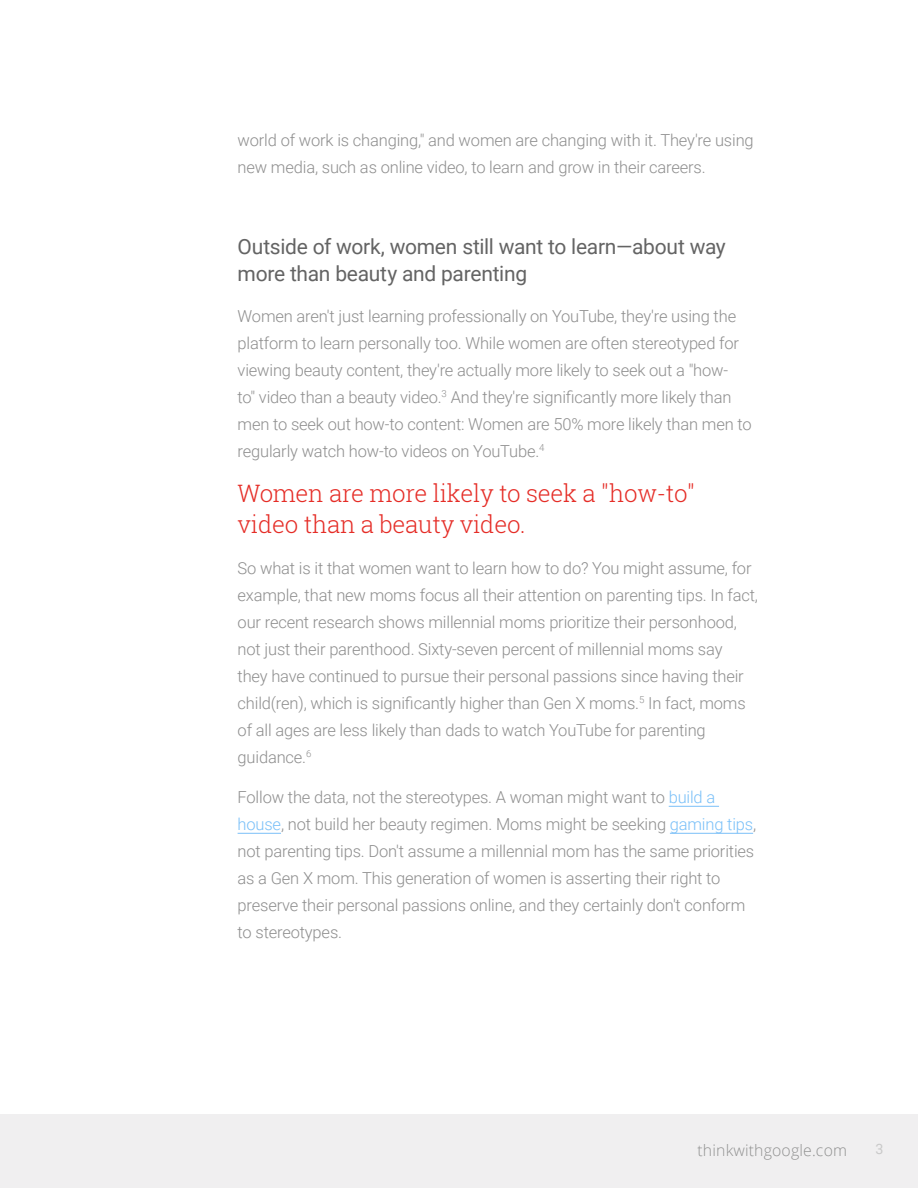
<style>
.page{position:relative;width:918px;height:1188px;background:#fff}
.page>*{position:absolute;margin:0;border:0;box-sizing:border-box;transform-origin:0 0}
.t1{font:300 24px/31.5px "Roboto Slab";letter-spacing:-.01em;color:#e52d27}
.t2{font:21px/27px "Roboto";letter-spacing:-.015em;color:#646464}
.t3{font:300 16.5px/27px "Roboto";letter-spacing:-.01em;color:#8e8e8e}
.t4{font:300 15.75px "Open Sans";letter-spacing:.01em;color:#666766}
.t5{font:14.25px "Roboto";color:#c9c9c9}
.s1{color:#7ac0f8}
</style>
<div class="page">
<div style="left:0;top:1114px;width:918px;height:74px;background:#f0eff0"></div>
<hr style="left:669px;top:806px;width:50px;height:1px;background:#7ac0f8">
<hr style="left:238px;top:833px;width:43px;height:1px;background:#7ac0f8">
<hr style="left:670px;top:833px;width:83px;height:1px;background:#7ac0f8">
<p class="t3" style="left:238px;top:126px;width:518px">world of work is changing," and women are changing with it. They're using new media, such as online video, to learn and grow in their careers.</p>
<p class="t2" style="left:238px;top:233px;width:490px">Outside of work, women still want to learn—about way more than beauty and parenting</p>
<p class="t3" style="left:238px;top:302px;width:516px">Women aren't just learning professionally on YouTube, they're using the platform to learn personally too. While women are often stereotyped for viewing beauty content, they're actually more likely to seek out a "how-<br>to" video than a beauty video.<sup>3</sup> And they're significantly more likely than men to seek out how-to content: Women are 50% more likely than men to regularly watch how-to videos on YouTube.<sup>4</sup></p>
<h1 class="t1" style="left:238px;top:477px;width:459px">Women are more likely to seek a "how-to" video than a beauty video.</h1>
<p class="t3" style="left:238px;top:554px;width:522px">So what is it that women want to learn how to do? You might assume, for example, that new moms focus all their attention on parenting tips. In fact, our recent research shows millennial moms prioritize their personhood, not just their parenthood. Sixty-seven percent of millennial moms say<br>they have continued to pursue their personal passions since having their child(ren), which is significantly higher than Gen X moms.<sup>5</sup> In fact, moms of all ages are less likely than dads to watch YouTube for parenting guidance.<sup>6</sup></p>
<p class="t3" style="left:238px;top:783px;width:520px">Follow the data, not the stereotypes. A woman might want to <span class="s1">build a house</span>, not build her beauty regimen. Moms might be seeking <span class="s1">gaming tips</span>, not parenting tips. Don't assume a millennial mom has the same priorities as a Gen X mom. This generation of women is asserting their right to preserve their personal passions online, and they certainly don't conform to stereotypes.</p>
<p class="t4" style="left:698px;top:1140px;width:151px">thinkwithgoogle.com</p>
<p class="t5" style="left:876px;top:1139px;width:10px">3</p>
</div>
